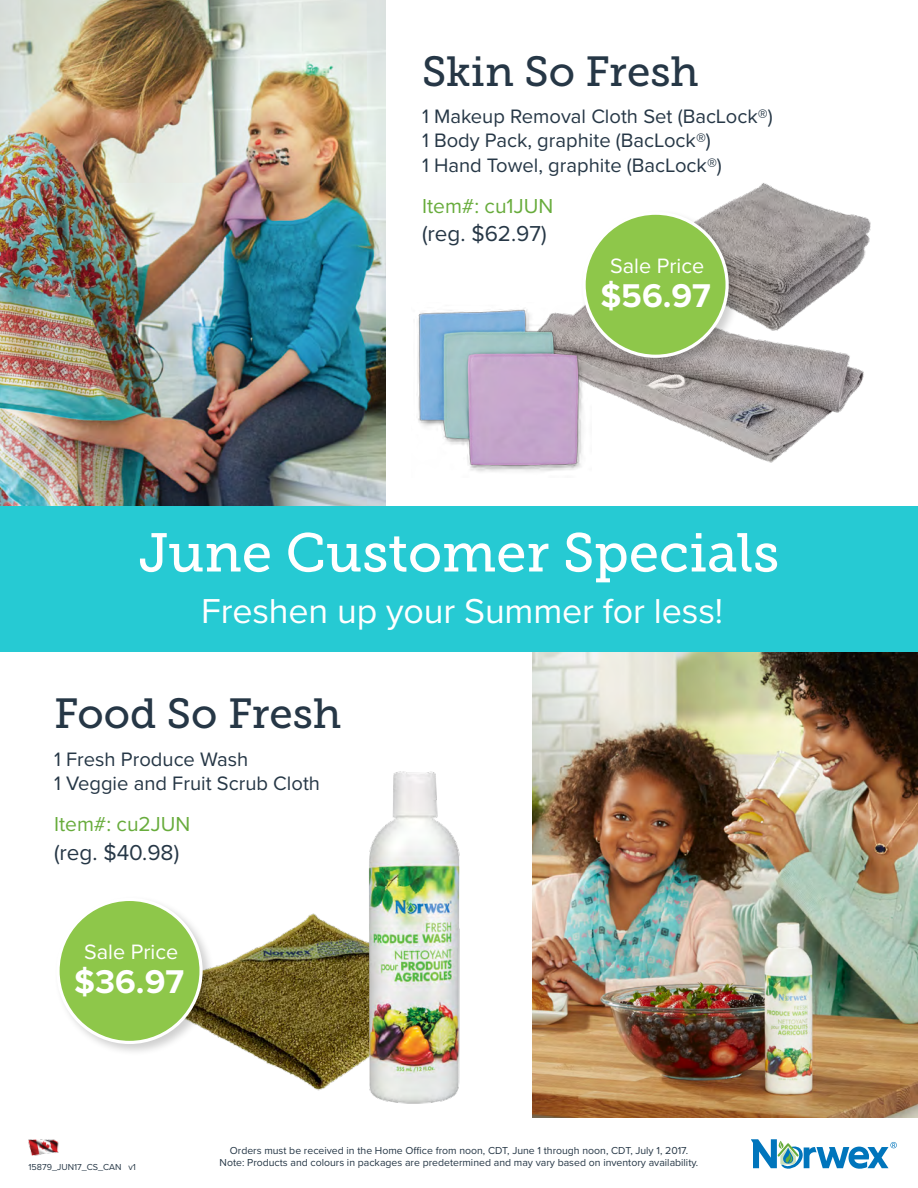
<style>
.page{position:relative;width:918px;height:1188px;background:#fff}
.page>*{position:absolute;margin:0;border:0;box-sizing:border-box;transform-origin:0 0}
.t1{font:54.45px "Museo Slab 500";color:#fff}
.t2{font:42px "Museo Slab 500";color:#263746}
.t3{font:35.85px "Proxima Nova";letter-spacing:-.005em;color:#fff}
.t4{font:700 34.05px "Proxima Nova";color:#fff}
.t5{font:22.35px "Proxima Nova";color:#263746}
.t6{font:21.6px "Proxima Nova";color:#fff}
.t7{font:21px "Proxima Nova";color:#68ac3c}
.t8{font:20.25px/24.2px "Proxima Nova";color:#263746}
.t9{font:10.5px/12.6px "Proxima Nova";color:#263746;text-align:center}
.t10{font:9px "Proxima Nova";color:#263746}
</style>
<div class="page">
<img style="left:0;top:0;width:385px;height:506px">
<img style="left:533px;top:652px;width:385px;height:465px">
<img style="left:216px;top:913px;width:130px;height:178px">
<img style="left:346px;top:771px;width:114px;height:333px">
<img style="left:28px;top:1139px;width:31px;height:17px">
<svg style="left:751px;top:1139px;width:146px;height:30px"></svg>
<div style="left:0;top:506px;width:918px;height:146px;background:#26cad3"></div>
<img style="left:718px;top:183px;width:153px;height:103px">
<img style="left:591px;top:286px;width:273px;height:177px">
<img style="left:417px;top:308px;width:174px;height:164px">
<div style="left:53px;top:895px;width:163px;height:162px;background:#000;opacity:.19"></div>
<div style="left:58px;top:899px;width:143px;height:143px;background:#8ec74a;border-radius:50%"></div>
<div style="left:56px;top:898px;width:147px;height:146px;border:3px solid #fff;border-radius:50%"></div>
<div style="left:579px;top:208px;width:163px;height:163px;background:#000;opacity:.19"></div>
<div style="left:584px;top:213px;width:143px;height:143px;background:#8ec74a;border-radius:50%"></div>
<div style="left:582px;top:212px;width:147px;height:146px;border:3px solid #fff;border-radius:50%"></div>
<h2 class="t2" style="left:422px;top:48px;width:278px">Skin So Fresh</h2>
<h3 class="t8" style="left:422px;top:104px;width:352px">1 Makeup Removal Cloth Set (BacLock®)<br>1 Body Pack, graphite (BacLock®)<br>1 Hand Towel, graphite (BacLock®)</h3>
<h3 class="t7" style="left:422px;top:190px;width:133px">Item#: cu1JUN</h3>
<h3 class="t5" style="left:422px;top:217px;width:126px">(reg. $62.97)</h3>
<h3 class="t6" style="left:610px;top:249px;width:96px">Sale Price</h3>
<h3 class="t4" style="left:600px;top:270px;width:112px">$56.97</h3>
<h1 class="t1" style="left:139px;top:522px;width:642px">June Customer Specials</h1>
<h3 class="t3" style="left:201px;top:584px;width:523px">Freshen up your Summer for less!</h3>
<h2 class="t2" style="left:54px;top:690px;width:289px">Food So Fresh</h2>
<h3 class="t8" style="left:54px;top:746px;width:268px">1 Fresh Produce Wash<br>1 Veggie and Fruit Scrub Cloth</h3>
<h3 class="t7" style="left:54px;top:808px;width:138px">Item#: cu2JUN</h3>
<h3 class="t5" style="left:54px;top:836px;width:127px">(reg. $40.98)</h3>
<h3 class="t6" style="left:84px;top:936px;width:96px">Sale Price</h3>
<h3 class="t4" style="left:74px;top:956px;width:111px">$36.97</h3>
<p class="t10" style="left:28px;top:1160px;width:109px">15879_JUN17_CS_CAN v1</p>
<p class="t9" style="left:220px;top:1143px;width:480px">Orders must be received in the Home Office from noon, CDT, June 1 through noon, CDT, July 1, 2017.<br>Note: Products and colours in packages are predetermined and may vary based on inventory availability.</p>
</div>
